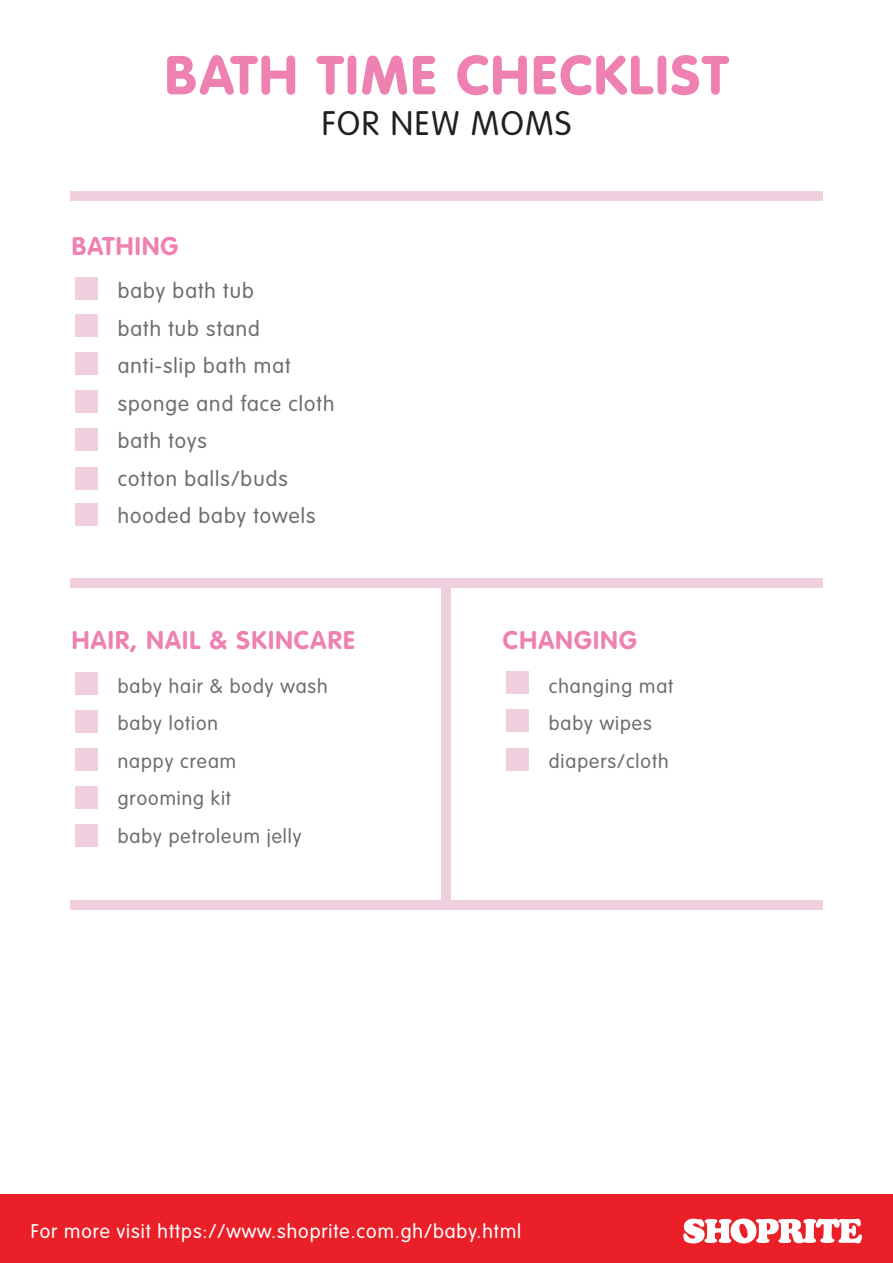
<style>
.page{position:relative;width:893px;height:1263px;background:#fff}
.page>*{position:absolute;margin:0;border:0;box-sizing:border-box;transform-origin:0 0}
.t1{font:900 54px "VAG Rounded Std";letter-spacing:.05em;color:#ee81b2}
.t2{font:300 33.45px "VAG Rounded Std";letter-spacing:.05em;color:#231f20}
.t3{font:700 25.2px "VAG Rounded Std";letter-spacing:.05em;color:#ee81b2}
.t4{font:300 21px/37.5px "VAG Rounded Std";letter-spacing:.05em;color:#6c6d70}
.t5{font:300 19.5px/37.5px "VAG Rounded Std";letter-spacing:.05em;color:#6c6d70}
.t6{font:300 19.5px "VAG Rounded Std";letter-spacing:.05em;color:#fff}
</style>
<div class="page">
<div style="left:0;top:1194px;width:893px;height:69px;background:#ea1f27"></div>
<div style="left:75px;top:277px;width:23px;height:23px;background:#f0cfdf"></div>
<div style="left:70px;top:191px;width:753px;height:9px;background:#f0cfdf"></div>
<div style="left:70px;top:578px;width:753px;height:9px;background:#f0cfdf"></div>
<div style="left:70px;top:901px;width:753px;height:9px;background:#f0cfdf"></div>
<div style="left:442px;top:583px;width:9px;height:322px;background:#f0cfdf"></div>
<div style="left:506px;top:671px;width:23px;height:23px;background:#f0cfdf"></div>
<div style="left:506px;top:709px;width:23px;height:23px;background:#f0cfdf"></div>
<div style="left:506px;top:747px;width:23px;height:23px;background:#f0cfdf"></div>
<div style="left:75px;top:672px;width:23px;height:23px;background:#f0cfdf"></div>
<div style="left:75px;top:710px;width:23px;height:23px;background:#f0cfdf"></div>
<div style="left:75px;top:748px;width:23px;height:23px;background:#f0cfdf"></div>
<div style="left:75px;top:786px;width:23px;height:23px;background:#f0cfdf"></div>
<div style="left:75px;top:824px;width:23px;height:23px;background:#f0cfdf"></div>
<div style="left:75px;top:314px;width:23px;height:23px;background:#f0cfdf"></div>
<div style="left:75px;top:352px;width:23px;height:23px;background:#f0cfdf"></div>
<div style="left:75px;top:390px;width:23px;height:23px;background:#f0cfdf"></div>
<div style="left:75px;top:428px;width:23px;height:23px;background:#f0cfdf"></div>
<div style="left:75px;top:467px;width:23px;height:23px;background:#f0cfdf"></div>
<div style="left:75px;top:503px;width:23px;height:23px;background:#f0cfdf"></div>
<img style="left:683px;top:1218px;width:179px;height:26px">
<h1 class="t1" style="left:165px;top:43px;width:564px">BATH TIME CHECKLIST</h1>
<h2 class="t2" style="left:322px;top:104px;width:251px">FOR NEW MOMS</h2>
<p class="t3" style="left:72px;top:231px;width:108px">BATHING</p>
<p class="t4" style="left:118px;top:273px;width:218px">baby bath tub<br>bath tub stand anti-slip bath mat sponge and face cloth bath toys<br>cotton balls/buds hooded baby towels</p>
<p class="t3" style="left:72px;top:626px;width:284px">HAIR, NAIL &amp; SKINCARE</p>
<p class="t5" style="left:118px;top:668px;width:211px">baby hair &amp; body wash baby lotion<br>nappy cream<br>grooming kit<br>baby petroleum jelly</p>
<p class="t3" style="left:503px;top:626px;width:135px">CHANGING</p>
<p class="t5" style="left:549px;top:668px;width:126px">changing mat baby wipes diapers/cloth</p>
<p class="t6" style="left:31px;top:1220px;width:492px">For more visit https://www.shoprite.com.gh/baby.html</p>
</div>
